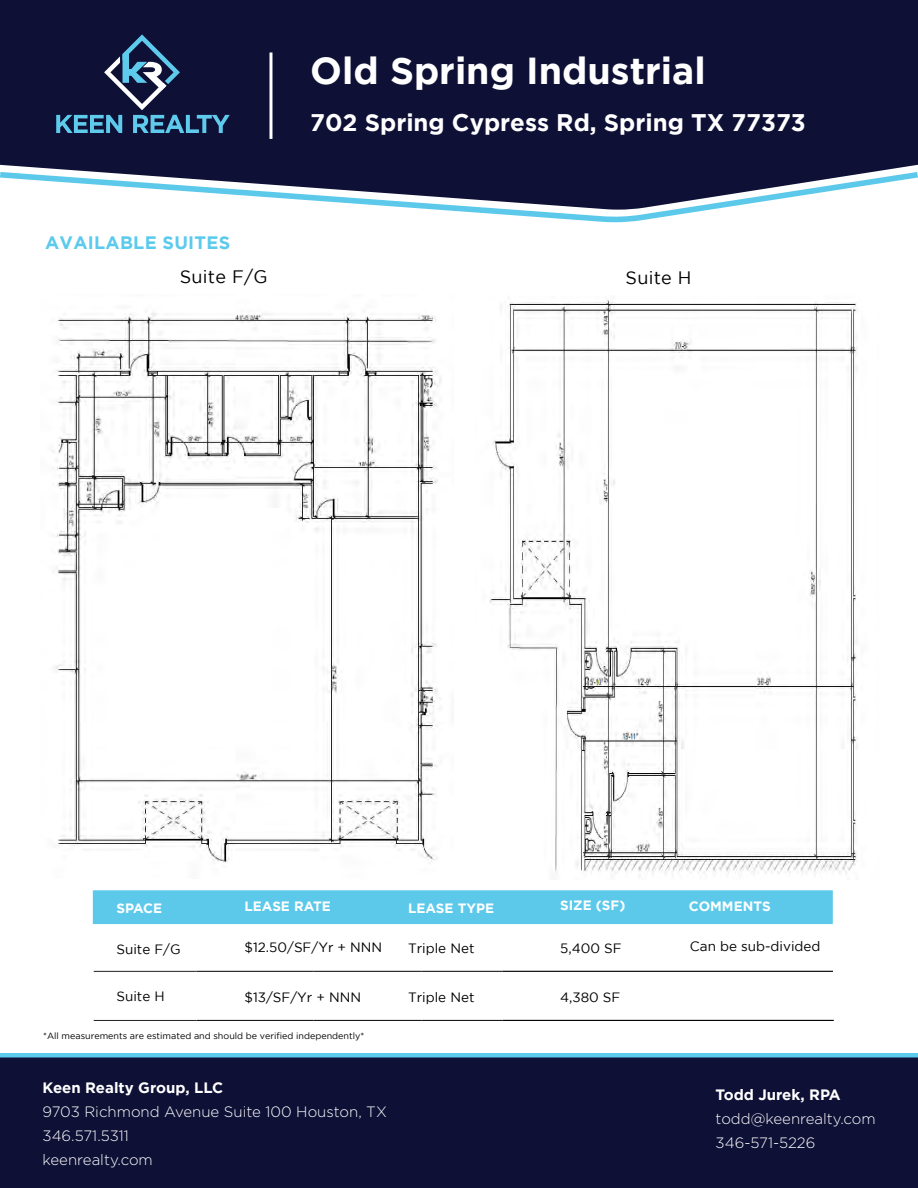
<style>
.page{position:relative;width:918px;height:1188px;background:#fff}
.page>*{position:absolute;margin:0;border:0;box-sizing:border-box;transform-origin:0 0}
.t1{font:700 37.5px "Gotham";color:#fff}
.t2{font:700 24px "Gotham";color:#fff}
.t3{font:700 18px "Gotham";letter-spacing:.015em;color:#5bcaec}
.t4{font:18px "Gotham";letter-spacing:.015em;color:#000}
.t5{font:300 15px/24px "Gotham";color:#fff}
.t6{font:700 15px "Gotham";color:#fff}
.t7{font:13.5px "Gotham";color:#000}
.t8{font:700 13.5px "Gotham";color:#fff}
.t9{font:700 13.5px "Gotham";color:#fff}
.t10{font:9px "Gotham";color:#000}
.s1{font-style:inherit}
</style>
<div class="page">
<svg style="left:443px;top:210px;width:264px;height:12px"></svg>
<svg style="left:0;top:0;width:918px;height:210px;background:#262a4d"></svg>
<hr style="left:269px;top:52px;width:3px;height:87px;background:#fff">
<div style="left:0;top:1057px;width:918px;height:131px;background:#0e1036"></div>
<div style="left:0;top:1053px;width:918px;height:5px;background:#5bcaec"></div>
<svg style="left:56px;top:34px;width:174px;height:99px;background:#223256"></svg>
<div style="left:93px;top:890px;width:740px;height:34px;background:#5cc9eb"></div>
<hr style="left:196px;top:971px;width:118px;height:1px;background:#000">
<hr style="left:314px;top:971px;width:108px;height:1px;background:#000">
<hr style="left:422px;top:971px;width:81px;height:1px;background:#000">
<hr style="left:503px;top:971px;width:330px;height:1px;background:#000">
<hr style="left:94px;top:971px;width:102px;height:1px;background:#000">
<hr style="left:196px;top:1020px;width:118px;height:1px;background:#000">
<hr style="left:314px;top:1020px;width:108px;height:1px;background:#000">
<hr style="left:422px;top:1020px;width:81px;height:1px;background:#000">
<hr style="left:503px;top:1020px;width:331px;height:1px;background:#000">
<hr style="left:94px;top:1020px;width:102px;height:1px;background:#000">
<img style="left:489px;top:299px;width:369px;height:578px">
<img style="left:52px;top:312px;width:389px;height:551px">
<p class="t3" style="left:45px;top:232px;width:187px">AVAILABLE SUITES</p>
<h1 class="t1" style="left:310px;top:50px;width:397px"><span class="s1">Old Spring</span> Industrial</h1>
<h2 class="t2" style="left:310px;top:109px;width:497px">702 Spring Cypress Rd, Spring TX 77373</h2>
<p class="t4" style="left:180px;top:267px;width:89px">Suite F/G</p>
<p class="t4" style="left:626px;top:268px;width:67px">Suite H</p>
<p class="t8" style="left:116px;top:900px;width:47px">SPACE</p>
<p class="t8" style="left:244px;top:899px;width:88px">LEASE RATE</p>
<p class="t8" style="left:408px;top:900px;width:88px">LEASE TYPE</p>
<p class="t8" style="left:560px;top:897px;width:67px">SIZE (SF)</p>
<p class="t7" style="left:116px;top:941px;width:66px">Suite F/G</p>
<p class="t7" style="left:244px;top:940px;width:139px">$12.50/SF/Yr + NNN</p>
<p class="t7" style="left:408px;top:941px;width:68px">Triple Net</p>
<p class="t7" style="left:560px;top:941px;width:63px">5,400 SF</p>
<p class="t7" style="left:116px;top:989px;width:50px">Suite H</p>
<p class="t7" style="left:244px;top:989px;width:118px">$13/SF/Yr + NNN</p>
<p class="t7" style="left:408px;top:990px;width:68px">Triple Net</p>
<p class="t7" style="left:560px;top:990px;width:62px">4,380 SF</p>
<p class="t10" style="left:43px;top:1031px;width:323px">*All measurements are estimated and should be verified independently*</p>
<p class="t6" style="left:43px;top:1079px;width:182px">Keen Realty Group, LLC</p>
<p class="t5" style="left:43px;top:1099px;width:346px">9703 Richmond Avenue Suite 100 Houston, TX<br>346.571.5311<br>keenrealty.com</p>
<p class="t9" style="left:689px;top:898px;width:83px">COMMENTS</p>
<p class="t7" style="left:690px;top:939px;width:132px">Can be sub-divided</p>
<p class="t6" style="left:716px;top:1086px;width:127px">Todd Jurek, RPA</p>
<p class="t5" style="left:716px;top:1107px;width:162px">todd@keenrealty.com<br>346-571-5226</p>
</div>
